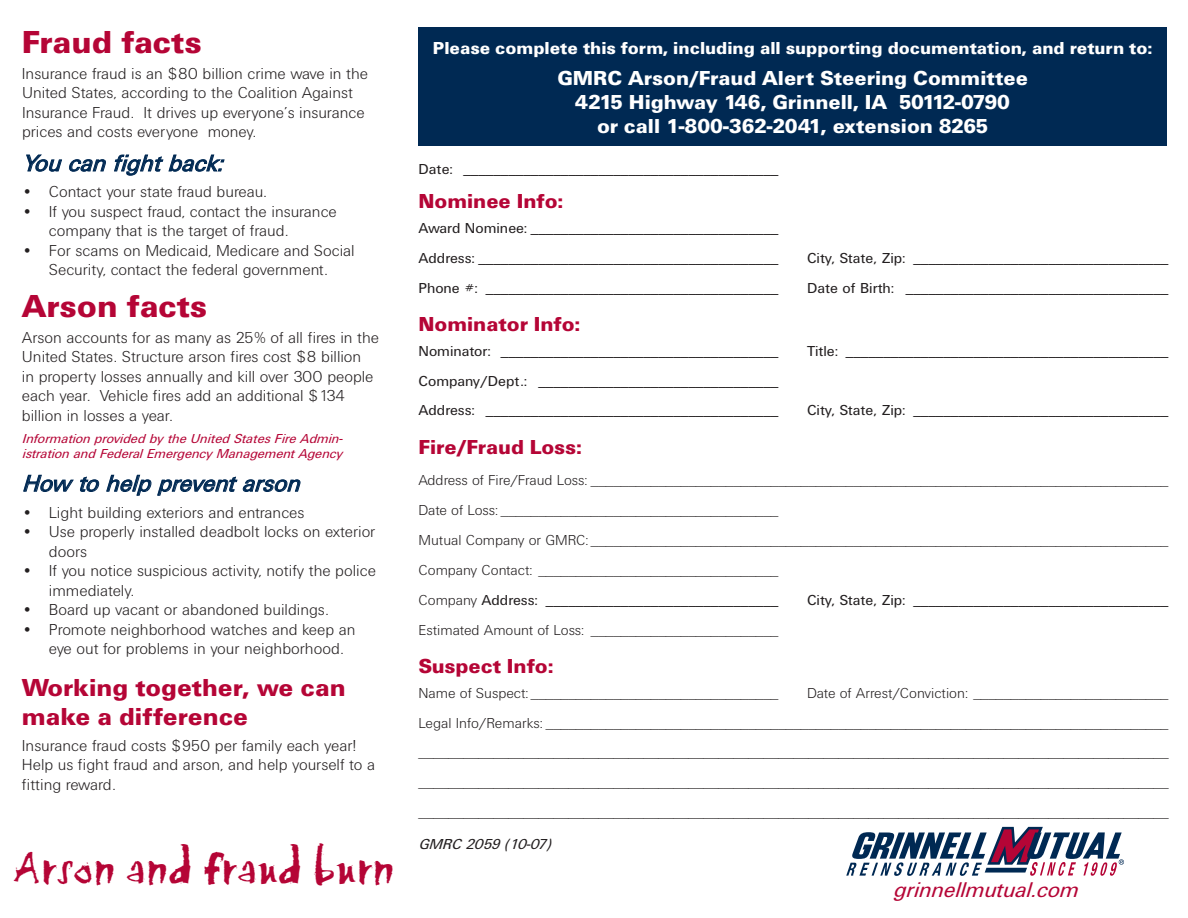
<style>
.page{position:relative;width:1188px;height:918px;background:#fff}
.page>*{position:absolute;margin:0;border:0;box-sizing:border-box;transform-origin:0 0}
.t1{font:45px "Scratch";letter-spacing:.025em;color:#b50536}
.Subhead_2{font:33px "Univers Black DTC";color:#b50536}
.Subhead_2-2{font:25.5px/28.5px "Univers Black DTC";color:#b50536}
.Subhead_2-3{font:24px "Univers Oblique DTC";color:#002953}
.t2{font:22.2px "Univers Oblique DTC";color:#b50536}
.Subhead_2-4{font:21px "Univers Black DTC";color:#fff}
.Subhead_2-5{font:21px "Univers Black DTC";color:#b50536}
.Subhead_2-6{font:18px "Univers Black DTC";color:#fff}
.Subhead_2-7{font:16.5px/19.5px "Univers Light DTC";color:#231f20}
.Subhead_2-8{font:15px "Univers Light DTC";color:#231f20}
.Subhead_2-9{font:15px "Univers DTC";color:#231f20}
.t3{font:15px "Univers Oblique DTC";letter-spacing:-.045em;color:#231f20}
.Subhead_2-10{font:13.5px/15px "Univers Oblique DTC";color:#b50536}
.s1{font-family:"Univers Light DTC"}
</style>
<div class="page">
<svg style="left:26px;top:154px;width:36px;height:18px"></svg>
<svg style="left:69px;top:159px;width:37px;height:13px"></svg>
<svg style="left:114px;top:154px;width:111px;height:22px"></svg>
<svg style="left:23px;top:474px;width:51px;height:18px"></svg>
<svg style="left:80px;top:476px;width:19px;height:16px"></svg>
<svg style="left:106px;top:474px;width:195px;height:22px"></svg>
<div style="left:418px;top:27px;width:749px;height:119px;background:#002953"></div>
<svg style="left:846px;top:827px;width:278px;height:49px"></svg>
<p class="Subhead_2" style="left:22px;top:23px;width:181px">Fraud facts</p>
<p class="Subhead_2-7" style="left:22px;top:63px;width:348px">Insurance fraud is an $80 billion crime wave in the United States, according to the Coalition Against Insurance Fraud. It drives up everyone’s insurance prices and costs everyone money.</p>
<p class="Subhead_2-3" style="left:22px;top:150px;width:202px">You can fight back:</p>
<p class="Subhead_2-7" style="left:22px;top:182px;width:246px">• Contact your state fraud bureau.</p>
<p class="Subhead_2-7" style="left:49px;top:201px;width:289px;text-indent:-27px">• If you suspect fraud, contact the insurance company that is the target of fraud.</p>
<p class="Subhead_2-7" style="left:22px;top:240px;width:334px;text-align:center">• For scams on Medicaid, Medicare and Social<br>Security, contact the federal government.</p>
<p class="Subhead_2" style="left:22px;top:287px;width:187px">Arson facts</p>
<p class="Subhead_2-7" style="left:22px;top:327px;width:359px">Arson accounts for as many as 25% of all fires in the United States. Structure arson fires cost $8 billion<br>in property losses annually and kill over 300 people each year. Vehicle fires add an additional $134 billion in losses a year.</p>
<p class="Subhead_2-10" style="left:22px;top:430px;width:322px">Information provided by the United States Fire Admin&shy;istration and Federal Emergency Management Agency</p>
<p class="Subhead_2-3" style="left:22px;top:470px;width:279px">How to help prevent arson</p>
<p class="Subhead_2-7" style="left:22px;top:502px;width:284px">• Light building exteriors and entrances</p>
<p class="Subhead_2-7" style="left:49px;top:522px;width:328px;text-indent:-27px">• Use properly installed deadbolt locks on exterior doors</p>
<p class="Subhead_2-7" style="left:49px;top:561px;width:328px;text-indent:-27px">• If you notice suspicious activity, notify the police immediately.</p>
<p class="Subhead_2-7" style="left:22px;top:600px;width:308px">• Board up vacant or abandoned buildings.</p>
<p class="Subhead_2-7" style="left:49px;top:619px;width:308px;text-indent:-27px">• Promote neighborhood watches and keep an eye out for problems in your neighborhood.</p>
<p class="Subhead_2-2" style="left:22px;top:673px;width:325px">Working together, we can make a difference</p>
<p class="Subhead_2-7" style="left:22px;top:735px;width:355px">Insurance fraud costs $950 per family each year!<br>Help us fight fraud and arson, and help yourself to a fitting reward.</p>
<p class="t1" style="left:14px;top:837px;width:381px">Arson and fraud burn</p>
<p class="Subhead_2-6" style="left:433px;top:38px;width:721px">Please complete this form, including all supporting documentation, and return to:</p>
<p class="Subhead_2-4" style="left:557px;top:66px;width:472px">GMRC Arson/Fraud Alert Steering Committee</p>
<p class="Subhead_2-4" style="left:575px;top:90px;width:436px">4215 Highway 146, Grinnell, IA 50112-0790</p>
<p class="Subhead_2-4" style="left:597px;top:114px;width:393px">or call 1-800-362-2041, extension 8265</p>
<p class="Subhead_2-9" style="left:418px;top:161px;width:361px">Date: __________________________________________</p>
<p class="Subhead_2-5" style="left:418px;top:189px;width:146px">Nominee Info:</p>
<p class="Subhead_2-9" style="left:418px;top:220px;width:361px">Award Nominee: _________________________________</p>
<p class="Subhead_2-9" style="left:418px;top:250px;width:361px">Address: ________________________________________</p>
<p class="Subhead_2-9" style="left:807px;top:250px;width:363px">City, State, Zip: __________________________________</p>
<p class="Subhead_2-9" style="left:418px;top:279px;width:361px">Phone #: _______________________________________</p>
<p class="Subhead_2-9" style="left:807px;top:279px;width:363px">Date of Birth: ___________________________________</p>
<p class="Subhead_2-5" style="left:418px;top:312px;width:164px">Nominator Info:</p>
<p class="Subhead_2-9" style="left:418px;top:342px;width:361px">Nominator: _____________________________________</p>
<p class="Subhead_2-9" style="left:807px;top:342px;width:363px">Title: ___________________________________________</p>
<p class="Subhead_2-9" style="left:418px;top:372px;width:361px">Company/Dept.: ________________________________</p>
<p class="Subhead_2-9" style="left:418px;top:402px;width:361px">Address: _______________________________________</p>
<p class="Subhead_2-9" style="left:807px;top:402px;width:363px">City, State, Zip: __________________________________</p>
<p class="Subhead_2-5" style="left:418px;top:435px;width:165px">Fire/Fraud Loss:</p>
<p class="Subhead_2-8" style="left:418px;top:472px;width:751px">Address of Fire/Fraud Loss: _____________________________________________________________________________</p>
<p class="Subhead_2-8" style="left:418px;top:502px;width:361px">Date of Loss: _____________________________________</p>
<p class="Subhead_2-8" style="left:418px;top:532px;width:751px">Mutual Company or GMRC: _____________________________________________________________________________</p>
<p class="Subhead_2-8" style="left:418px;top:562px;width:361px">Company Contact: ________________________________</p>
<p class="Subhead_2-9" style="left:418px;top:591px;width:361px"><span class="s1">Company</span> Address: _______________________________</p>
<p class="Subhead_2-9" style="left:807px;top:591px;width:363px">City, State, Zip: __________________________________</p>
<p class="Subhead_2-8" style="left:418px;top:622px;width:361px">Estimated Amount of Loss: _________________________</p>
<p class="Subhead_2-5" style="left:418px;top:654px;width:137px">Suspect Info:</p>
<p class="Subhead_2-8" style="left:418px;top:685px;width:361px">Name of Suspect: _________________________________</p>
<p class="Subhead_2-8" style="left:807px;top:685px;width:363px">Date of Arrest/Conviction: __________________________</p>
<p class="Subhead_2-8" style="left:418px;top:714px;width:751px">Legal Info/Remarks: ___________________________________________________________________________________</p>
<p class="Subhead_2-8" style="left:418px;top:744px;width:751px">____________________________________________________________________________________________________</p>
<p class="Subhead_2-8" style="left:418px;top:774px;width:751px">____________________________________________________________________________________________________</p>
<p class="Subhead_2-8" style="left:418px;top:804px;width:751px">____________________________________________________________________________________________________</p>
<p class="t3" style="left:418px;top:836px;width:133px">GMRC 2059 (10-07)</p>
<p class="t2" style="left:893px;top:878px;width:186px">grinnellmutual.com</p>
</div>
